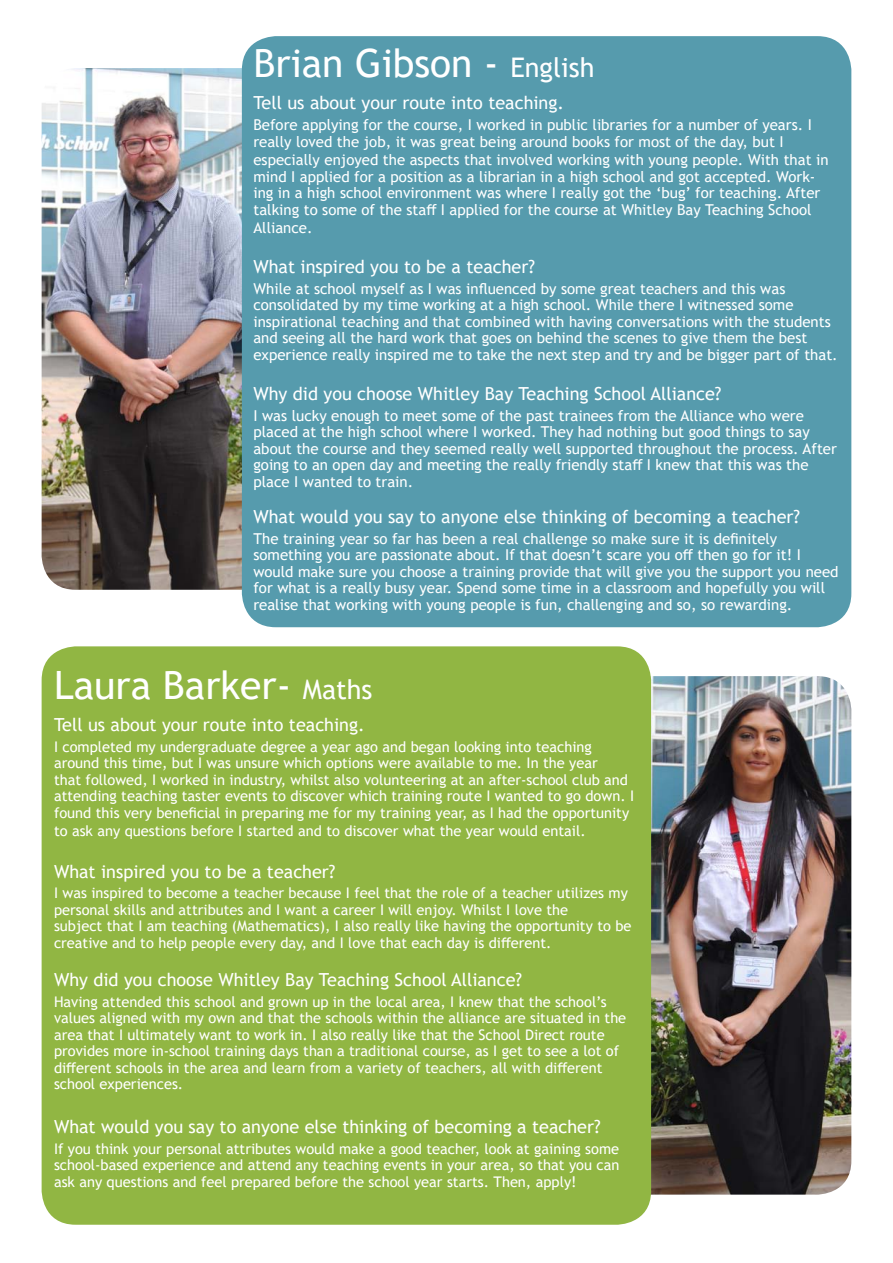
<style>
.page{position:relative;width:893px;height:1263px;background:#fff}
.page>*{position:absolute;margin:0;border:0;box-sizing:border-box;transform-origin:0 0}
.t1{font:39px "Trebuchet MS";color:#fff}
.t2{font:18px "Trebuchet MS";color:#fff}
.t3{font:15px/16.5px "Trebuchet MS";color:#fff}
.t4{font:14.7px/16.5px "Trebuchet MS";color:#fff}
.s1{font-size:27px}
</style>
<div class="page">
<img style="left:651px;top:676px;width:200px;height:518px">
<div style="left:42px;top:646px;width:609px;height:579px;background:#91b643;border-radius:34px"></div>
<img style="left:42px;top:68px;width:200px;height:522px">
<div style="left:242px;top:36px;width:609px;height:591px;background:#569bad;border-radius:34px"></div>
<h1 class="t1" style="left:253px;top:38px;width:343px">Brian Gibson - <span class="s1">English</span></h1>
<p class="t2" style="left:253px;top:91px;width:312px">Tell us about your route into teaching.</p>
<p class="t3" style="left:253px;top:116px;width:577px;line-height:17px">Before applying for the course, I worked in public libraries for a number of years. I really loved the job, it was great being around books for most of the day, but I especially enjoyed the aspects that involved working with young people. With that in mind I applied for a position as a librarian in a high school and got accepted. Work&shy;ing in a high school environment was where I really got the ‘bug’ for teaching. After talking to some of the staff I applied for the course at Whitley Bay Teaching School</p>
<p class="t3" style="left:253px;top:219px;width:61px">Alliance.</p>
<p class="t2" style="left:253px;top:255px;width:283px">What inspired you to be a teacher?</p>
<p class="t3" style="left:253px;top:280px;width:586px">While at school myself as I was influenced by some great teachers and this was consolidated by my time working at a high school. While there I witnessed some inspirational teaching and that combined with having conversations with the students and seeing all the hard work that goes on behind the scenes to give them the best experience really inspired me to take the next step and try and be bigger part of that.</p>
<p class="t2" style="left:253px;top:382px;width:470px">Why did you choose Whitley Bay Teaching School Alliance?</p>
<p class="t3" style="left:253px;top:407px;width:585px">I was lucky enough to meet some of the past trainees from the Alliance who were placed at the high school where I worked. They had nothing but good things to say about the course and they seemed really well supported throughout the process. After going to an open day and meeting the really friendly staff I knew that this was the place I wanted to train.</p>
<p class="t2" style="left:253px;top:505px;width:548px">What would you say to anyone else thinking of becoming a teacher?</p>
<p class="t3" style="left:253px;top:530px;width:587px">The training year so far has been a real challenge so make sure it is definitely something you are passionate about. If that doesn’t scare you off then go for it! I would make sure you choose a training provide that will give you the support you need for what is a really busy year. Spend some time in a classroom and hopefully you will realise that working with young people is fun, challenging and so, so rewarding.</p>
<h1 class="t1" style="left:54px;top:660px;width:320px">Laura Barker- <span class="s1">Maths</span></h1>
<p class="t2" style="left:54px;top:713px;width:312px">Tell us about your route into teaching.</p>
<p class="t4" style="left:54px;top:738px;width:582px">I completed my undergraduate degree a year ago and began looking into teaching around this time, but I was unsure which options were available to me. In the year<br>that followed, I worked in industry, whilst also volunteering at an after-school club and attending teaching taster events to discover which training route I wanted to go down. I found this very beneficial in preparing me for my training year, as I had the opportunity</p>
<p class="t4" style="left:54px;top:822px;width:533px">to ask any questions before I started and to discover what the year would entail.</p>
<p class="t2" style="left:54px;top:860px;width:283px">What inspired you to be a teacher?</p>
<p class="t4" style="left:54px;top:885px;width:579px">I was inspired to become a teacher because I feel that the role of a teacher utilizes my personal skills and attributes and I want a career I will enjoy. Whilst I love the<br>subject that I am teaching (Mathematics), I also really like having the opportunity to be creative and to help people every day, and I love that each day is different.</p>
<p class="t2" style="left:54px;top:968px;width:470px">Why did you choose Whitley Bay Teaching School Alliance?</p>
<p class="t4" style="left:54px;top:993px;width:574px">Having attended this school and grown up in the local area, I knew that the school’s values aligned with my own and that the schools within the alliance are situated in the area that I ultimately want to work in. I also really like that the School Direct route provides more in-school training days than a traditional course, as I get to see a lot of different schools in the area and learn from a variety of teachers, all with different school experiences.</p>
<p class="t2" style="left:54px;top:1115px;width:548px">What would you say to anyone else thinking of becoming a teacher?</p>
<p class="t4" style="left:54px;top:1140px;width:567px;text-align:justify">If you think your personal attributes would make a good teacher, look at gaining some school-based experience and attend any teaching events in your area, so that you can ask any questions and feel prepared before the school year starts. Then, apply!</p>
</div>
